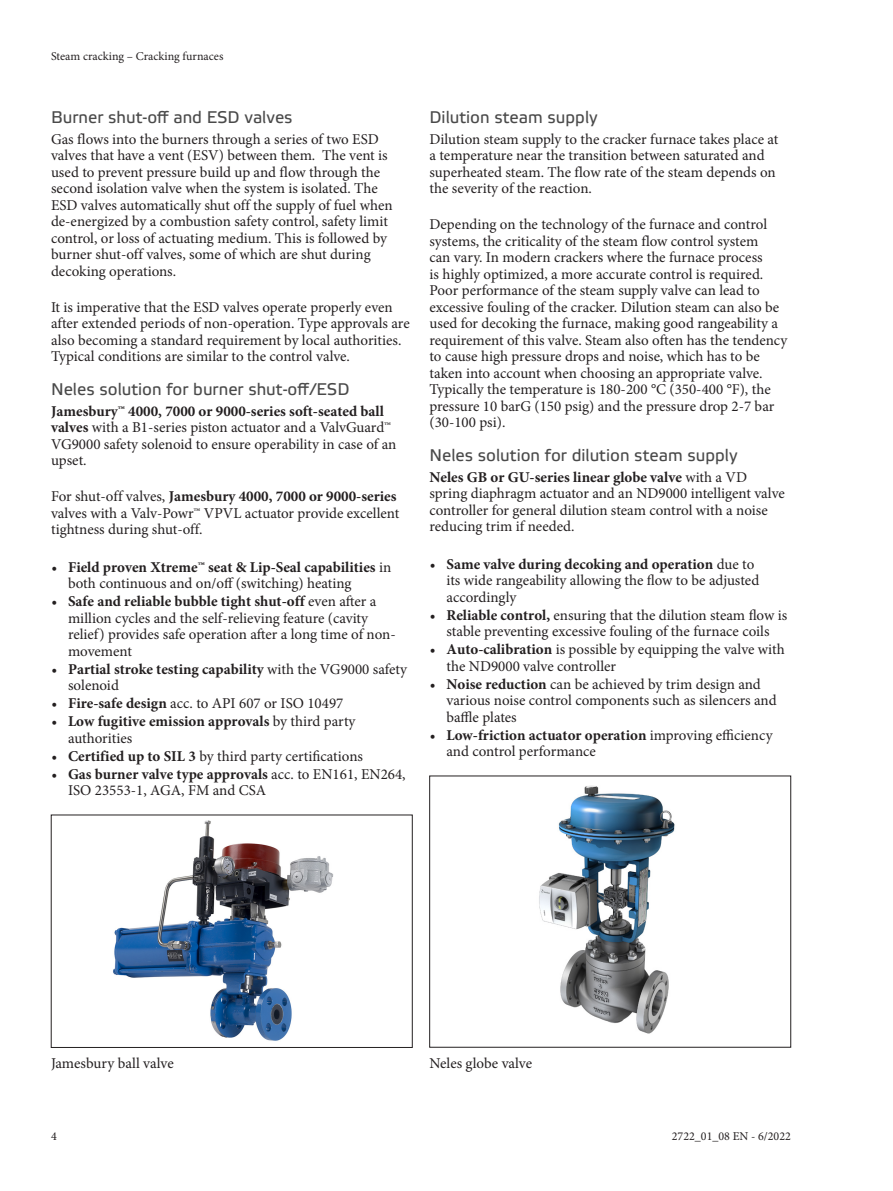
<style>
.page{position:relative;width:893px;height:1191px;background:#fff}
.page>*{position:absolute;margin:0;border:0;box-sizing:border-box;transform-origin:0 0}
.t1{font:16.8px "Etelka Text Pro";color:#4a4a4a}
.t2{font:15px/16.5px "Minion Pro";color:#231f20}
.t3{font:700 15px/16.5px "Minion Pro";color:#231f20}
.t4{font:12px "Minion Pro";color:#231f20}
.s1{font-weight:700}
.s2{font-weight:400}
</style>
<div class="page">
<img style="left:113px;top:820px;width:220px;height:221px">
<img style="left:539px;top:785px;width:136px;height:249px">
<div style="left:429px;top:775px;width:362px;height:272px;border:1px solid #231f20"></div>
<p class="t4" style="left:51px;top:48px;width:174px">Steam cracking – Cracking furnaces</p>
<p class="t1" style="left:51px;top:108px;width:243px">Burner shut-off and ESD valves</p>
<p class="t2" style="left:51px;top:131px;width:343px">Gas flows into the burners through a series of two ESD valves that have a vent (ESV) between them. The vent is used to prevent pressure build up and flow through the second isolation valve when the system is isolated. The ESD valves automatically shut off the supply of fuel when de-energized by a combustion safety control, safety limit control, or loss of actuating medium. This is followed by burner shut-off valves, some of which are shut during decoking operations.</p>
<p class="t2" style="left:51px;top:299px;width:360px">It is imperative that the ESD valves operate properly even after extended periods of non-operation. Type approvals are also becoming a standard requirement by local authorities.<br>Typical conditions are similar to the control valve.</p>
<p class="t1" style="left:51px;top:380px;width:300px">Neles solution for burner shut-off/ESD</p>
<p class="t2" style="left:51px;top:403px;width:347px"><span class="s1">Jamesbury™ 4000, 7000 or 9000-series soft-seated ball valves</span> with a B1-series piston actuator and a ValvGuard™ VG9000 safety solenoid to ensure operability in case of an upset.</p>
<p class="t2" style="left:51px;top:488px;width:350px">For shut-off valves, <span class="s1">Jamesbury 4000, 7000 or 9000-series </span>valves with a Valv-Powr™ VPVL actuator provide excellent tightness during shut-off.</p>
<p class="t2" style="left:68px;top:559px;width:325px;text-indent:-16px">• <span class="s1">Field proven Xtreme™ seat &amp; Lip-Seal capabilities</span> in both continuous and on/off (switching) heating</p>
<p class="t2" style="left:68px;top:593px;width:329px;text-indent:-16px">• <span class="s1">Safe and reliable bubble tight shut-off</span> even after a million cycles and the self-relieving feature (cavity relief) provides safe operation after a long time of non&shy;movement</p>
<p class="t3" style="left:68px;top:660px;width:341px;text-indent:-16px"><span class="s2">•</span> Partial stroke testing capability <span class="s2">with the VG9000 safety solenoid</span></p>
<p class="t2" style="left:52px;top:695px;width:293px">• <span class="s1">Fire-safe design</span> acc. to API 607 or ISO 10497</p>
<p class="t3" style="left:68px;top:713px;width:289px;text-indent:-16px"><span class="s2">•</span> Low fugitive emission approvals <span class="s2">by third party authorities</span></p>
<p class="t2" style="left:52px;top:748px;width:313px">• <span class="s1">Certified up to SIL 3</span> by third party certifications</p>
<p class="t2" style="left:68px;top:766px;width:339px;text-indent:-16px">• <span class="s1">Gas burner valve type approvals</span> acc. to EN161, EN264,<br>ISO 23553-1, AGA, FM and CSA</p>
<p class="t1" style="left:429px;top:108px;width:170px">Dilution steam supply</p>
<p class="t2" style="left:429px;top:131px;width:350px">Dilution steam supply to the cracker furnace takes place at a temperature near the transition between saturated and superheated steam. The flow rate of the steam depends on the severity of the reaction.</p>
<p class="t2" style="left:429px;top:216px;width:359px">Depending on the technology of the furnace and control systems, the criticality of the steam flow control system<br>can vary. In modern crackers where the furnace process<br>is highly optimized, a more accurate control is required.<br>Poor performance of the steam supply valve can lead to excessive fouling of the cracker. Dilution steam can also be used for decoking the furnace, making good rangeability a requirement of this valve. Steam also often has the tendency to cause high pressure drops and noise, which has to be taken into account when choosing an appropriate valve.<br>Typically the temperature is 180-200 °C (350-400 °F), the pressure 10 barG (150 psig) and the pressure drop 2-7 bar (30-100 psi).</p>
<p class="t1" style="left:429px;top:446px;width:310px">Neles solution for dilution steam supply</p>
<p class="t2" style="left:429px;top:469px;width:357px"><span class="s1">Neles GB or GU-series linear globe valve</span> with a VD spring diaphragm actuator and an ND9000 intelligent valve controller for general dilution steam control with a noise reducing trim if needed.</p>
<p class="t2" style="left:446px;top:556px;width:314px;text-indent:-16px">• <span class="s1">Same valve during decoking and operation</span> due to its wide rangeability allowing the flow to be adjusted accordingly</p>
<p class="t2" style="left:430px;top:607px;width:359px;text-align:center">• <span class="s1">Reliable control,</span> ensuring that the dilution steam flow is stable preventing excessive fouling of the furnace coils</p>
<p class="t2" style="left:446px;top:641px;width:340px;text-indent:-16px">• <span class="s1">Auto-calibration</span> is possible by equipping the valve with the ND9000 valve controller</p>
<p class="t2" style="left:446px;top:676px;width:332px;text-indent:-16px">• <span class="s1">Noise reduction</span> can be achieved by trim design and various noise control components such as silencers and baffle plates</p>
<p class="t2" style="left:446px;top:727px;width:328px;text-indent:-16px">• <span class="s1">Low-friction actuator operation</span> improving efficiency and control performance</p>
<p class="t2" style="left:51px;top:1055px;width:124px">Jamesbury ball valve</p>
<p class="t2" style="left:429px;top:1055px;width:104px">Neles globe valve</p>
<p class="t4" style="left:51px;top:1128px;width:7px">4</p>
<p class="t4" style="left:672px;top:1128px;width:121px">2722_01_08 EN - 6/2022</p>
</div>
